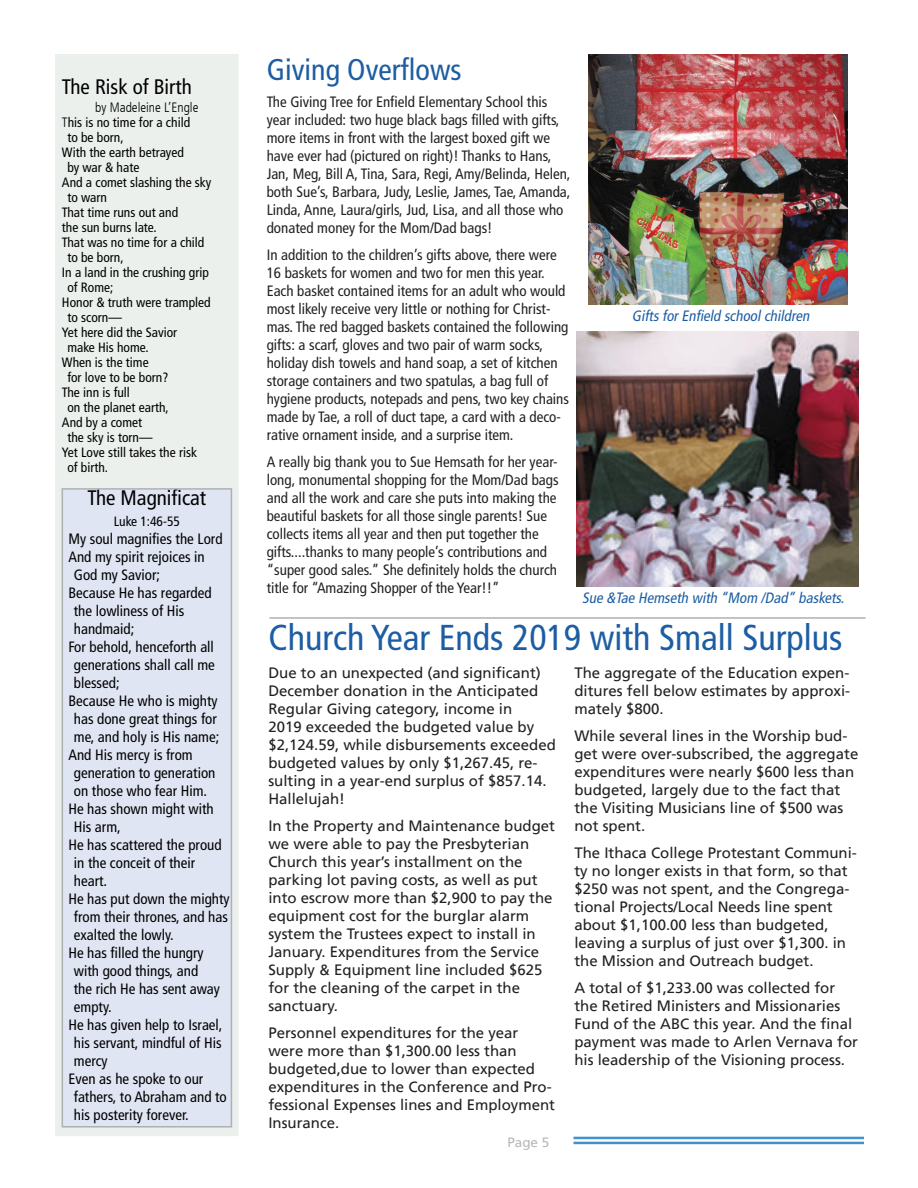
<style>
.page{position:relative;width:918px;height:1188px;background:#fff}
.page>*{position:absolute;margin:0;border:0;box-sizing:border-box;transform-origin:0 0}
.t1{font:condensed 36px "Frutiger LT";color:#1c5da3}
.t2{font:condensed 30px "Frutiger LT";color:#1c5da3}
.t3{font:condensed 21px "Frutiger LT";color:#000}
.t4{font:15px/18px "Frutiger LT";color:#222121}
.t5{font:condensed 15px/18px "Frutiger LT";color:#222121}
.t6{font:condensed 15px "Frutiger LT";color:#000}
.t7{font:italic condensed 15px "Frutiger LT";color:#1c5da3}
.t8{font:condensed 13.5px "Frutiger LT";color:#000}
.t9{font:300 condensed 13.5px "Frutiger LT";color:#000}
.t10{font:13.5px "Frutiger LT";color:#b6b8bb}
.s1{font-weight:300}
</style>
<div class="page">
<hr style="left:573px;top:1137px;width:291px;height:2px;background:#4591cc">
<hr style="left:573px;top:1142px;width:291px;height:2px;background:#4591cc">
<div style="left:56px;top:55px;width:182px;height:1080px;background:#ebf0ed"></div>
<div style="left:55px;top:54px;width:184px;height:1082px;border:2px solid #ebf0ed"></div>
<div style="left:62px;top:489px;width:169px;height:638px;background:#e0e5f3"></div>
<div style="left:62px;top:488px;width:170px;height:640px;border:2px solid #aeb0b4"></div>
<hr style="left:269px;top:617px;width:597px;height:2px;background:#aeb0b4">
<img style="left:576px;top:332px;width:282px;height:255px">
<img style="left:589px;top:55px;width:259px;height:250px">
<h3 class="t3" style="left:62px;top:74px;width:131px">The Risk of Birth</h3>
<p class="t9" style="left:95px;top:99px;width:105px">by Madeleine L’Engle</p>
<p class="t8" style="left:62px;top:114px;width:130px"><span class="s1">T</span>his is no time for a child</p>
<p class="t8" style="left:67px;top:129px;width:58px">to be born,</p>
<p class="t8" style="left:62px;top:144px;width:123px">With the earth betrayed</p>
<p class="t8" style="left:67px;top:159px;width:73px">by war &amp; hate</p>
<p class="t8" style="left:62px;top:174px;width:151px">And a comet slashing the sky</p>
<p class="t8" style="left:67px;top:189px;width:41px">to warn</p>
<p class="t8" style="left:62px;top:204px;width:118px">That time runs out and</p>
<p class="t8" style="left:62px;top:219px;width:96px">the sun burns late.</p>
<p class="t8" style="left:62px;top:234px;width:144px">That was no time for a child</p>
<p class="t8" style="left:67px;top:249px;width:58px">to be born,</p>
<p class="t8" style="left:62px;top:264px;width:148px">In a land in the crushing grip</p>
<p class="t8" style="left:67px;top:279px;width:47px">of Rome;</p>
<p class="t8" style="left:62px;top:294px;width:150px">Honor &amp; truth were trampled</p>
<p class="t8" style="left:67px;top:309px;width:56px">to scorn—</p>
<p class="t8" style="left:62px;top:324px;width:117px">Yet here did the Savior</p>
<p class="t8" style="left:67px;top:339px;width:83px">make His home.</p>
<p class="t8" style="left:62px;top:354px;width:88px">When is the time</p>
<p class="t8" style="left:67px;top:369px;width:102px">for love to be born?</p>
<p class="t8" style="left:62px;top:384px;width:69px">The inn is full</p>
<p class="t8" style="left:67px;top:399px;width:103px">on the planet earth,</p>
<p class="t8" style="left:62px;top:414px;width:82px">And by a comet</p>
<p class="t8" style="left:67px;top:429px;width:87px">the sky is torn—</p>
<p class="t8" style="left:62px;top:444px;width:137px">Yet Love still takes the risk</p>
<p class="t8" style="left:67px;top:459px;width:42px">of birth.</p>
<h3 class="t3" style="left:88px;top:486px;width:120px">The Magnificat</h3>
<p class="t8" style="left:114px;top:514px;width:68px">Luke 1:46-55</p>
<p class="t6" style="left:68px;top:530px;width:156px">My soul magnifies the Lord</p>
<p class="t6" style="left:68px;top:548px;width:138px">And my spirit rejoices in</p>
<p class="t6" style="left:74px;top:566px;width:88px">God my Savior;</p>
<p class="t6" style="left:68px;top:584px;width:145px">Because He has regarded</p>
<p class="t6" style="left:74px;top:602px;width:112px">the lowliness of His</p>
<p class="t6" style="left:74px;top:620px;width:62px">handmaid;</p>
<p class="t6" style="left:68px;top:638px;width:147px">For behold, henceforth all</p>
<p class="t6" style="left:74px;top:656px;width:143px">generations shall call me</p>
<p class="t6" style="left:74px;top:674px;width:47px">blessed;</p>
<p class="t6" style="left:68px;top:692px;width:151px">Because He who is mighty</p>
<p class="t6" style="left:74px;top:710px;width:144px">has done great things for</p>
<p class="t6" style="left:74px;top:728px;width:147px">me, and holy is His name;</p>
<p class="t6" style="left:68px;top:746px;width:126px">And His mercy is from</p>
<p class="t6" style="left:74px;top:764px;width:143px">generation to generation</p>
<p class="t6" style="left:74px;top:782px;width:135px">on those who fear Him.</p>
<p class="t6" style="left:68px;top:800px;width:147px">He has shown might with</p>
<p class="t6" style="left:74px;top:818px;width:48px">His arm,</p>
<p class="t6" style="left:68px;top:836px;width:155px">He has scattered the proud</p>
<p class="t6" style="left:74px;top:854px;width:123px">in the conceit of their</p>
<p class="t6" style="left:74px;top:872px;width:35px">heart.</p>
<p class="t6" style="left:68px;top:890px;width:163px">He has put down the mighty</p>
<p class="t6" style="left:74px;top:908px;width:156px">from their thrones, and has</p>
<p class="t6" style="left:74px;top:926px;width:101px">exalted the lowly.</p>
<p class="t6" style="left:68px;top:944px;width:137px">He has filled the hungry</p>
<p class="t6" style="left:74px;top:962px;width:126px">with good things, and</p>
<p class="t6" style="left:74px;top:980px;width:148px">the rich He has sent away</p>
<p class="t6" style="left:74px;top:998px;width:39px">empty.</p>
<p class="t6" style="left:68px;top:1016px;width:156px">He has given help to Israel,</p>
<p class="t6" style="left:74px;top:1034px;width:149px">his servant, mindful of His</p>
<p class="t6" style="left:74px;top:1052px;width:35px">mercy</p>
<p class="t6" style="left:68px;top:1070px;width:136px">Even as he spoke to our</p>
<p class="t6" style="left:74px;top:1088px;width:154px">fathers, to Abraham and to</p>
<p class="t6" style="left:74px;top:1106px;width:116px">his posterity forever.</p>
<h2 class="t2" style="left:267px;top:52px;width:197px">Giving Overflows</h2>
<p class="t5" style="left:267px;top:93px;width:305px">The Giving Tree for Enfield Elementary School this year included: two huge black bags filled with gifts, more items in front with the largest boxed gift we have ever had (pictured on right)! Thanks to Hans, Jan, Meg, Bill A, Tina, Sara, Regi, Amy/Belinda, Helen, both Sue’s, Barbara, Judy, Leslie, James, Tae, Amanda, Linda, Anne, Laura/girls, Jud, Lisa, and all those who donated money for the Mom/Dad bags!</p>
<p class="t5" style="left:267px;top:246px;width:304px">In addition to the children’s gifts above, there were 16 baskets for women and two for men this year.<br>Each basket contained items for an adult who would most likely receive very little or nothing for Christ&shy;mas. The red bagged baskets contained the following gifts: a scarf, gloves and two pair of warm socks, holiday dish towels and hand soap, a set of kitchen storage containers and two spatulas, a bag full of hygiene products, notepads and pens, two key chains made by Tae, a roll of duct tape, a card with a deco&shy;rative ornament inside, and a surprise item.</p>
<p class="t5" style="left:267px;top:453px;width:293px">A really big thank you to Sue Hemsath for her year&shy;long, monumental shopping for the Mom/Dad bags and all the work and care she puts into making the beautiful baskets for all those single parents! Sue collects items all year and then put together the gifts....thanks to many people’s contributions and “super good sales.” She definitely holds the church title for “Amazing Shopper of the Year!!”</p>
<p class="t7" style="left:632px;top:307px;width:182px">GiftsforEnfield schoolchildren</p>
<p class="t7" style="left:582px;top:589px;width:267px">Sue &amp;Tae Hemseth with “Mom /Dad” baskets.</p>
<h1 class="t1" style="left:268px;top:616px;width:575px">Church Year Ends 2019 with Small Surplus</h1>
<p class="t4" style="left:268px;top:663px;width:289px">Due to an unexpected (and significant)<br>December donation in the Anticipated Regular Giving category, income in<br>2019 exceeded the budgeted value by $2,124.59, while disbursements exceeded budgeted values by only $1,267.45, re&shy;sulting in a year-end surplus of $857.14.<br>Hallelujah!</p>
<p class="t4" style="left:268px;top:816px;width:288px">In the Property and Maintenance budget we were able to pay the Presbyterian Church this year’s installment on the parking lot paving costs, as well as put into escrow more than $2,900 to pay the equipment cost for the burglar alarm system the Trustees expect to install in January. Expenditures from the Service Supply &amp; Equipment line included $625 for the cleaning of the carpet in the sanctuary.</p>
<p class="t4" style="left:268px;top:1023px;width:288px">Personnel expenditures for the year were more than $1,300.00 less than budgeted,due to lower than expected expenditures in the Conference and Pro&shy;fessional Expenses lines and Employment Insurance.</p>
<p class="t10" style="left:507px;top:1135px;width:44px">Page 5</p>
<p class="t4" style="left:574px;top:663px;width:277px;text-align:justify">The aggregate of the Education expen&shy;ditures fell below estimates by approxi&shy;mately $800.</p>
<p class="t4" style="left:574px;top:726px;width:285px">While several lines in the Worship bud&shy;get were over-subscribed, the aggregate expenditures were nearly $600 less than budgeted, largely due to the fact that the Visiting Musicians line of $500 was not spent.</p>
<p class="t4" style="left:574px;top:843px;width:284px">The Ithaca College Protestant Communi&shy;ty no longer exists in that form, so that $250 was not spent, and the Congrega&shy;tional Projects/Local Needs line spent about $1,100.00 less than budgeted, leaving a surplus of just over $1,300. in the Mission and Outreach budget.</p>
<p class="t4" style="left:574px;top:978px;width:285px">A total of $1,233.00 was collected for the Retired Ministers and Missionaries Fund of the ABC this year. And the final payment was made to Arlen Vernava for his leadership of the Visioning process.</p>
</div>
